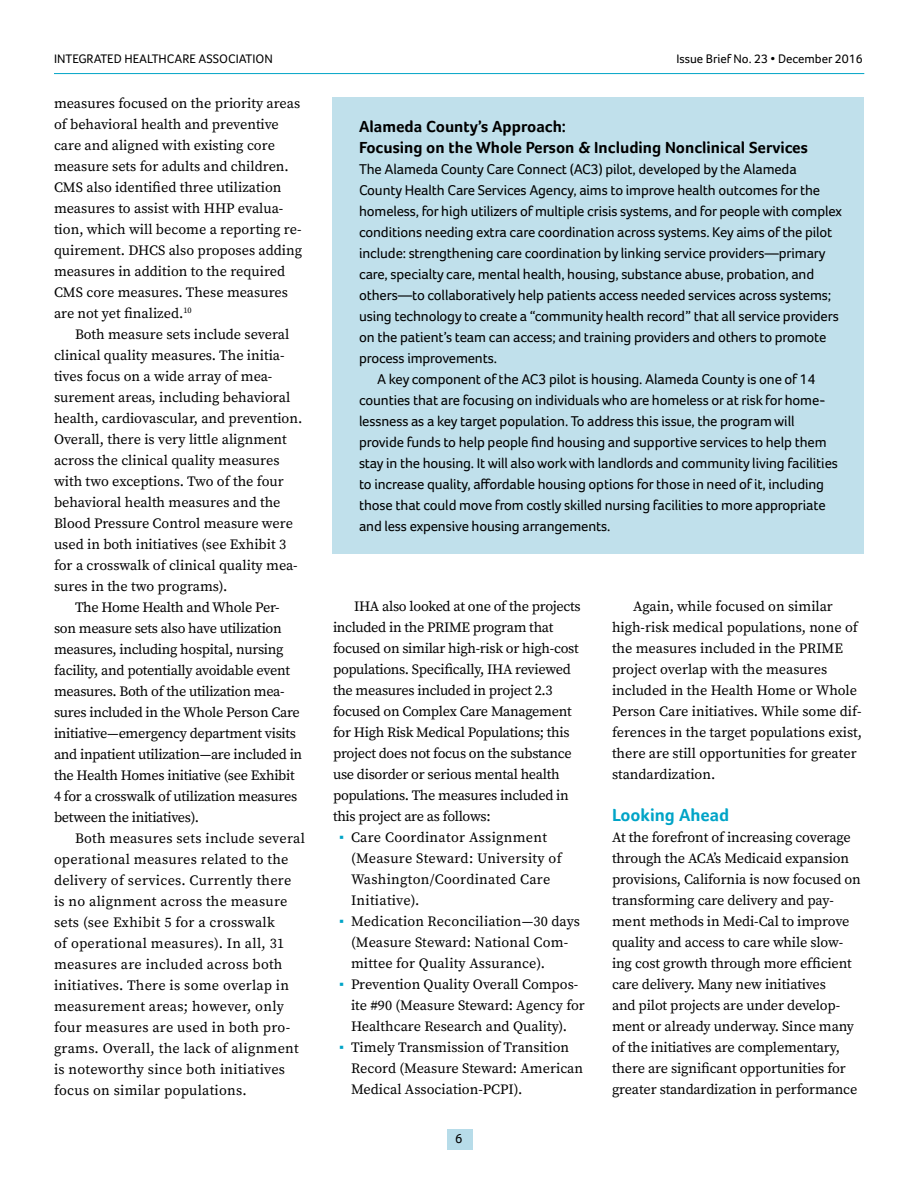
<style>
.page{position:relative;width:918px;height:1188px;background:#fff}
.page>*{position:absolute;margin:0;border:0;box-sizing:border-box;transform-origin:0 0}
.A_hed{font:700 18px "Foco";color:#00a4c7}
.sidebar_hed{font:700 16.5px "Foco";color:#000}
.sidebar_text-indente{font:14.7px/21px "Foco";letter-spacing:-.01em;color:#000}
.text_-_indented{font:14.25px/21px "Source Serif Pro";color:#000}
.text_-_indented-2{font:14.25px/21px "Source Serif Pro";letter-spacing:-.02em;color:#000}
.text-no_indent{font:14.25px/21px "Source Serif Pro";letter-spacing:-.01em;color:#000}
.text_-_indented-3{font:14.25px/21px "Source Serif Pro";letter-spacing:.02em;color:#000}
.bullet_list{font:14.25px/21px "Source Serif Pro";color:#000}
.bullet_list-2{font:14.25px/21px "Source Serif Pro";letter-spacing:.02em;color:#000}
.t1{font:13.5px "Foco";color:#000}
.t2{font:12.75px "Foco";color:#000}
.s1{font-family:"Times New Roman";color:#00a4c7}
</style>
<div class="page">
<div style="left:447px;top:1129px;width:26px;height:21px;background:#b7dce9"></div>
<hr style="left:54px;top:73px;width:810px;height:1px;background:#00a4c7">
<div style="left:332px;top:98px;width:532px;height:456px;background:#c0e0eb"></div>
<p class="t2" style="left:54px;top:51px;width:220px">INTEGRATED HEALTHCARE ASSOCIATION</p>
<p class="t2" style="left:676px;top:51px;width:188px">Issue Brief No. 23 • December 2016</p>
<p class="text_-_indented" style="left:54px;top:93px;width:250px">measures focused on the priority areas of behavioral health and preventive care and aligned with existing core measure sets for adults and children.<br>CMS also identified three utilization measures to assist with HHP evalua&shy;tion, which will become a reporting re&shy;quirement. DHCS also proposes adding measures in addition to the required CMS core measures. These measures are not yet finalized.<sup>10</sup></p>
<p class="text_-_indented" style="left:54px;top:324px;width:250px;text-indent:21px">Both measure sets include several clinical quality measures. The initia&shy;tives focus on a wide array of mea&shy;surement areas, including behavioral health, cardiovascular, and prevention.<br>Overall, there is very little alignment across the clinical quality measures with two exceptions. Two of the four behavioral health measures and the Blood Pressure Control measure were used in both initiatives (see Exhibit 3 for a crosswalk of clinical quality mea&shy;sures in the two programs).</p>
<p class="text_-_indented-2" style="left:54px;top:597px;width:250px;text-indent:21px">The Home Health and Whole Per&shy;son measure sets also have utilization measures, including hospital, nursing facility, and potentially avoidable event measures. Both of the utilization mea&shy;sures included in the Whole Person Care initiative—emergency department visits and inpatient utilization—are included in the Health Homes initiative (see Exhibit 4 for a crosswalk of utilization measures between the initiatives).</p>
<p class="text_-_indented-3" style="left:54px;top:828px;width:252px;text-indent:21px">Both measures sets include several operational measures related to the delivery of services. Currently there is no alignment across the measure sets (see Exhibit 5 for a crosswalk<br>of operational measures). In all, 31 measures are included across both initiatives. There is some overlap in measurement areas; however, only four measures are used in both pro&shy;grams. Overall, the lack of alignment is noteworthy since both initiatives focus on similar populations.</p>
<p class="sidebar_hed" style="left:359px;top:116px;width:208px">Alameda County’s Approach:</p>
<p class="sidebar_hed" style="left:359px;top:137px;width:450px">Focusing on the Whole Person &amp; Including Nonclinical Services</p>
<p class="sidebar_text-indente" style="left:359px;top:158px;width:484px">The Alameda County Care Connect (AC3) pilot, developed by the Alameda County Health Care Services Agency, aims to improve health outcomes for the homeless, for high utilizers of multiple crisis systems, and for people with complex conditions needing extra care coordination across systems. Key aims of the pilot include: strengthening care coordination by linking service providers—primary care, specialty care, mental health, housing, substance abuse, probation, and others—to collaboratively help patients access needed services across systems; using technology to create a “community health record” that all service providers on the patient’s team can access; and training providers and others to promote process improvements.</p>
<p class="sidebar_text-indente" style="left:359px;top:368px;width:480px;text-indent:18px">A key component of the AC3 pilot is housing. Alameda County is one of 14 counties that are focusing on individuals who are homeless or at risk for home&shy;lessness as a key target population. To address this issue, the program will provide funds to help people find housing and supportive services to help them stay in the housing. It will also work with landlords and community living facilities to increase quality, affordable housing options for those in need of it, including those that could move from costly skilled nursing facilities to more appropriate and less expensive housing arrangements.</p>
<p class="text_-_indented-2" style="left:333px;top:596px;width:249px;text-indent:21px">IHA also looked at one of the projects included in the PRIME program that focused on similar high-risk or high-cost populations. Specifically, IHA reviewed the measures included in project 2.3 focused on Complex Care Management for High Risk Medical Populations; this project does not focus on the substance use disorder or serious mental health populations. The measures included in this project are as follows:</p>
<p class="bullet_list-2" style="left:351px;top:827px;width:212px;text-indent:-12px"><span class="s1">▪</span> Care Coordinator Assignment (Measure Steward: University of<br>Washington/Coordinated Care<br>Initiative).</p>
<p class="bullet_list" style="left:351px;top:911px;width:231px;text-indent:-12px"><span class="s1">▪</span> Medication Reconciliation—30 days (Measure Steward: National Com&shy;mittee for Quality Assurance).</p>
<p class="bullet_list" style="left:351px;top:974px;width:236px;text-indent:-12px"><span class="s1">▪</span> Prevention Quality Overall Compos&shy;ite #90 (Measure Steward: Agency for<br>Healthcare Research and Quality).</p>
<p class="bullet_list" style="left:351px;top:1037px;width:234px;text-indent:-12px"><span class="s1">▪</span> Timely Transmission of Transition<br>Record (Measure Steward: American<br>Medical Association-PCPI).</p>
<p class="text_-_indented" style="left:612px;top:596px;width:252px;text-indent:21px">Again, while focused on similar high-risk medical populations, none of the measures included in the PRIME project overlap with the measures included in the Health Home or Whole Person Care initiatives. While some dif&shy;ferences in the target populations exist, there are still opportunities for greater standardization.</p>
<p class="A_hed" style="left:612px;top:804px;width:119px">Looking Ahead</p>
<p class="text-no_indent" style="left:612px;top:827px;width:250px">At the forefront of increasing coverage through the ACA’s Medicaid expansion provisions, California is now focused on transforming care delivery and pay&shy;ment methods in Medi-Cal to improve quality and access to care while slow&shy;ing cost growth through more efficient care delivery. Many new initiatives<br>and pilot projects are under develop&shy;ment or already underway. Since many of the initiatives are complementary, there are significant opportunities for greater standardization in performance</p>
<p class="t1" style="left:455px;top:1131px;width:9px">6</p>
</div>
